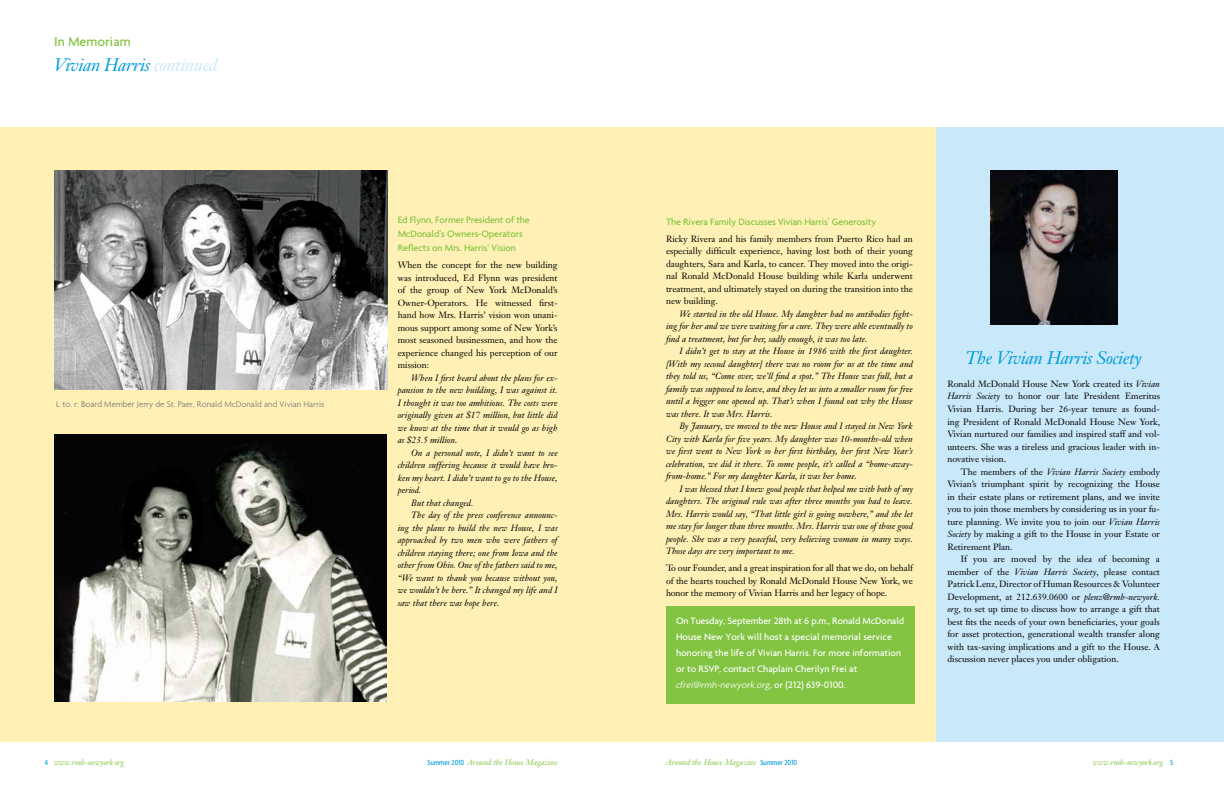
<style>
.page{position:relative;width:1224px;height:792px;background:#fff}
.page>*{position:absolute;margin:0;border:0;box-sizing:border-box;transform-origin:0 0}
.t1{font:italic 18px "Janson Text";letter-spacing:-.02em;color:#009ddc}
.t2{font:500 14px "Agenda";color:#82c341}
.t3{font:500 10px/16px "Agenda";color:#fff}
.t4{font:500 10px/14px "Agenda";letter-spacing:-.01em;color:#82c341}
.t5{font:9px/12.5px "Janson Text";color:#000;text-align:justify}
.t6{font:italic 9px/12.5px "Janson Text";color:#000;text-align:justify}
.t7{font:300 9px "Agenda";color:#77787b}
.t8{font:italic 8px "Janson Text";color:#82c341}
.t9{font:italic 8px "Janson Text";letter-spacing:-.02em;color:#82c341}
.s1{color:#c9e8f9}
.s2{font-weight:300;font-style:italic}
.s3{font-style:italic}
.s4{font-family:"Agenda";font-weight:500;font-style:normal;font-stretch:condensed;color:#009ddc}
</style>
<div class="page">
<div style="left:832px;top:127px;width:392px;height:614px;background:#c9e8f9"></div>
<div style="left:0;top:127px;width:936px;height:614px;background:#fff1b5"></div>
<img style="left:990px;top:171px;width:127px;height:154px">
<img style="left:54px;top:171px;width:334px;height:218px">
<img style="left:54px;top:434px;width:332px;height:268px">
<div style="left:666px;top:607px;width:249px;height:97px;background:#82c341"></div>
<h2 class="t2" style="left:54px;top:33px;width:78px">In Memoriam</h2>
<h1 class="t1" style="left:54px;top:54px;width:165px">Vivian Harris <span class="s1">continued</span></h1>
<p class="t7" style="left:56px;top:399px;width:270px">L to. r: Board Member Jerry de St. Paer, Ronald McDonald and Vivian Harris</p>
<p class="t4" style="left:398px;top:213px;width:134px">Ed Flynn, Former President of the<br>McDonald’s Owners-Operators<br>Reflects on Mrs. Harris’ Vision</p>
<p class="t5" style="left:398px;top:259px;width:161px">When the concept for the new building was introduced, Ed Flynn was president of the group of New York McDonald’s Owner-Operators. He witnessed first&shy;hand how Mrs. Harris’ vision won unani&shy;mous support among some of New York’s most seasoned businessmen, and how the experience changed his perception of our mission:</p>
<p class="t6" style="left:398px;top:371px;width:161px;text-indent:14px">When I first heard about the plans for ex&shy;pansion to the new building, I was against it.<br>I thought it was too ambitious. The costs were originally given at $17 million, but little did we know at the time that it would go as high as $23.5 million.</p>
<p class="t6" style="left:411px;top:446px;width:148px">On a personal note, I didn’t want to see</p>
<p class="t6" style="left:398px;top:459px;width:161px">children suffering because it would have bro-</p>
<p class="t6" style="left:398px;top:471px;width:161px">ken my heart. I didn’t want to go to the House,</p>
<p class="t6" style="left:398px;top:484px;width:25px">period.</p>
<p class="t6" style="left:411px;top:496px;width:64px">But that changed.</p>
<p class="t6" style="left:411px;top:509px;width:148px">The day of the press conference announc-</p>
<p class="t6" style="left:398px;top:521px;width:161px">ing the plans to build the new House, I was</p>
<p class="t6" style="left:398px;top:534px;width:161px">approached by two men who were fathers of</p>
<p class="t6" style="left:398px;top:546px;width:161px">children staying there; one from Iowa and the</p>
<p class="t6" style="left:398px;top:559px;width:161px">other from Ohio. One of the fathers said to me,</p>
<p class="t6" style="left:398px;top:571px;width:161px">“We want to thank you because without you,</p>
<p class="t6" style="left:398px;top:584px;width:161px">we wouldn’t be here.” It changed my life and I</p>
<p class="t6" style="left:398px;top:596px;width:103px">saw that there was hope here.</p>
<p class="t4" style="left:666px;top:214px;width:212px">The Rivera Family Discusses Vivian Harris’ Generosity</p>
<p class="t5" style="left:666px;top:232px;width:248px">Ricky Rivera and his family members from Puerto Rico had an especially difficult experience, having lost both of their young daughters, Sara and Karla, to cancer. They moved into the origi&shy;nal Ronald McDonald House building while Karla underwent treatment, and ultimately stayed on during the transition into the new building.</p>
<p class="t6" style="left:666px;top:307px;width:248px;text-indent:14px">We started in the old House. My daughter had no antibodies fight&shy;ing for her and we were waiting for a cure. They were able eventually to find a treatment, but for her, sadly enough, it was too late.</p>
<p class="t6" style="left:666px;top:345px;width:248px;text-indent:14px">I didn’t get to stay at the House in 1986 with the first daughter. [With my second daughter] there was no room for us at the time and they told us, “Come over, we’ll find a spot.” The House was full, but a family was supposed to leave, and they let us into a smaller room for free until a bigger one opened up. That’s when I found out why the House was there. It was Mrs. Harris.</p>
<p class="t6" style="left:666px;top:420px;width:248px;text-indent:14px">By January, we moved to the new House and I stayed in New York City with Karla for five years. My daughter was 10-months-old when we first went to New York so her first birthday, her first New Year’s celebration, we did it there. To some people, it’s called a “home-away&shy;from-home.” For my daughter Karla, it was her home.</p>
<p class="t6" style="left:666px;top:482px;width:249px;text-indent:14px">I was blessed that I knew good people that helped me with both of my daughters. The original rule was after three months you had to leave.<br>Mrs. Harris would say, “That little girl is going nowhere,” and she let me stay for longer than three months. Mrs. Harris was one of those good people. She was a very peaceful, very believing woman in many ways.<br>Those days are very important to me.</p>
<p class="t5" style="left:666px;top:562px;width:248px">To our Founder, and a great inspiration for all that we do, on behalf of the hearts touched by Ronald McDonald House New York, we honor the memory of Vivian Harris and her legacy of hope.</p>
<p class="t3" style="left:676px;top:612px;width:230px">On Tuesday, September 28th at 6 p.m., Ronald McDonald House New York will host a special memorial service honoring the life of Vivian Harris. For more information or to RSVP, contact Chaplain Cherilyn Frei at <span class="s2">cfrei@rmh-newyork.org</span>, or (212) 639-0100.</p>
<h1 class="t1" style="left:966px;top:346px;width:178px">The Vivian Harris Society</h1>
<p class="t5" style="left:947px;top:378px;width:214px">Ronald McDonald House New York created its <span class="s3">Vivian Harris Society</span> to honor our late President Emeritus Vivian Harris. During her 26-year tenure as found&shy;ing President of Ronald McDonald House New York, Vivian nurtured our families and inspired staff and vol&shy;unteers. She was a tireless and gracious leader with in&shy;novative vision.</p>
<p class="t5" style="left:947px;top:465px;width:214px;text-indent:14px">The members of the <span class="s3">Vivian Harris Society</span> embody Vivian’s triumphant spirit by recognizing the House in their estate plans or retirement plans, and we invite you to join those members by considering us in your fu&shy;ture planning. We invite you to join our <span class="s3">Vivian Harris Society</span> by making a gift to the House in your Estate or Retirement Plan.</p>
<p class="t5" style="left:947px;top:553px;width:214px;text-indent:14px">If you are moved by the idea of becoming a member of the <span class="s3">Vivian Harris Society</span>, please contact Patrick Lenz, Director of Human Resources &amp; Volunteer Development, at 212.639.0600 or <span class="s3">plenz@rmh-newyork. org,</span> to set up time to discuss how to arrange a gift that best fits the needs of your own beneficiaries, your goals for asset protection, generational wealth transfer along with tax-saving implications and a gift to the House. A discussion never places you under obligation.</p>
<p class="t9" style="left:45px;top:757px;width:81px"><span class="s4">4</span> www.rmh-newyork.org</p>
<p class="t8" style="left:428px;top:757px;width:132px"><span class="s4">Summer 2010</span> Around the House Magazine</p>
<p class="t8" style="left:666px;top:757px;width:133px">Around the House Magazine <span class="s4">Summer 2010</span></p>
<p class="t9" style="left:1093px;top:757px;width:82px">www.rmh-newyork.org <span class="s4">5</span></p>
</div>
